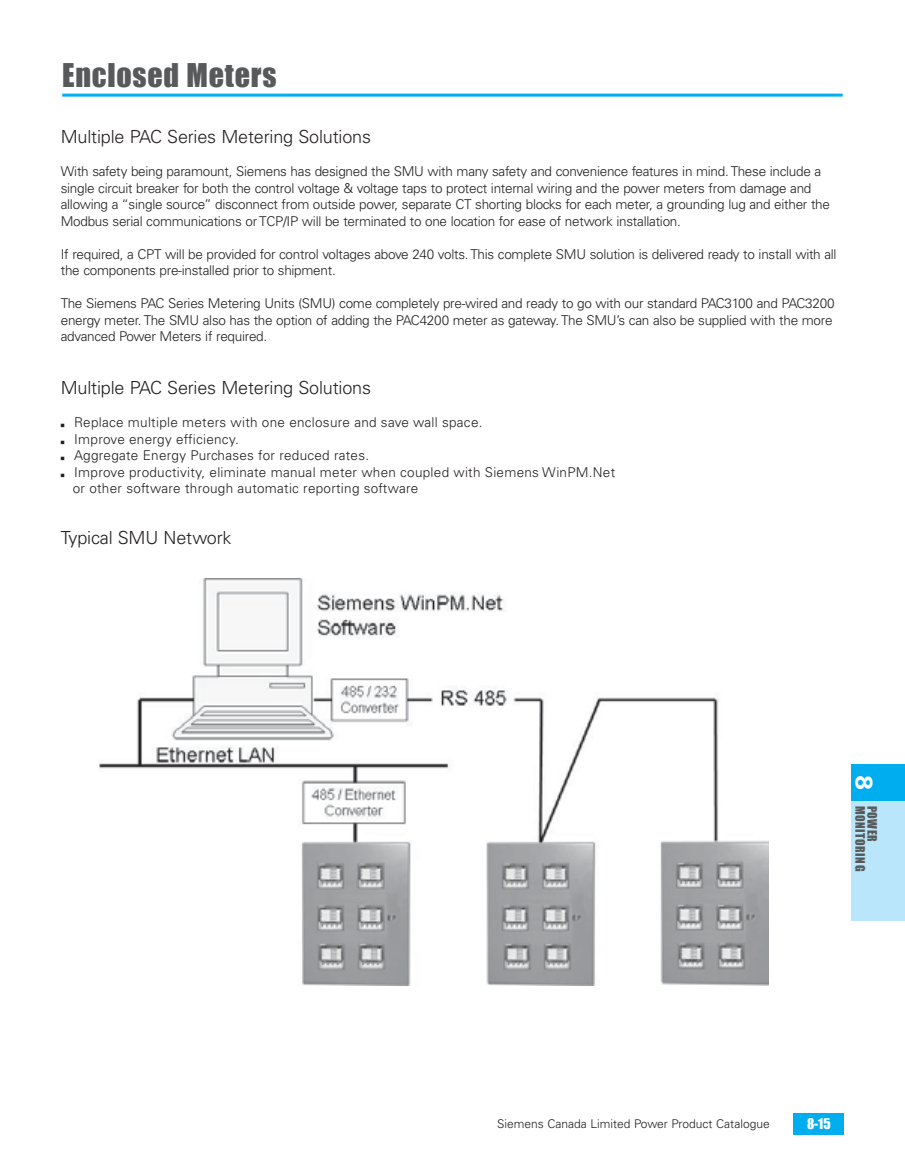
<style>
.page{position:relative;width:905px;height:1175px;background:#fff}
.page>*{position:absolute;margin:0;border:0;box-sizing:border-box;transform-origin:0 0}
.t1{font:30px "Impact";letter-spacing:.025em;color:#58595b}
.t2{font:300 18px "Univers LT Std";letter-spacing:-.01em;color:#231f20}
.t3{font:300 13.5px/16.5px "Univers LT Std";letter-spacing:-.02em;color:#231f20}
.t4{font:300 13.5px "Univers LT Std";letter-spacing:.02em;color:#231f20}
.t5{font:13.5px "Impact";color:#fff}
.t6{font:300 12px "Univers LT Std";color:#231f20}
.t7{font:12px "Impact";letter-spacing:.05em;color:#58595b}
.s1{font-family:"Universal Newswith Comm Pi";font-weight:400}
.s2{font-family:"Siemens Sans";font-weight:900;font-size:24px;color:#fff}
</style>
<div class="page">
<div style="left:793px;top:1113px;width:51px;height:21px;background:#00aeef"></div>
<div style="left:850px;top:800px;width:54px;height:121px;background:#b9e6fa"></div>
<div style="left:850px;top:764px;width:54px;height:36px;background:#00aeef"></div>
<hr style="left:62px;top:94px;width:780px;height:3px;background:#00aeef">
<img style="left:99px;top:578px;width:670px;height:407px">
<h1 class="t1" style="left:62px;top:52px;width:216px">Enclosed Meters</h1>
<h2 class="t2" style="left:61px;top:126px;width:312px">Multiple PAC Series Metering Solutions</h2>
<p class="t3" style="left:61px;top:163px;width:770px">With safety being paramount, Siemens has designed the SMU with many safety and convenience features in mind. These include a single circuit breaker for both the control voltage &amp; voltage taps to protect internal wiring and the power meters from damage and allowing a “single source” disconnect from outside power, separate CT shorting blocks for each meter, a grounding lug and either the Modbus serial communications or TCP/IP will be terminated to one location for ease of network installation.</p>
<p class="t3" style="left:61px;top:246px;width:777px">If required, a CPT will be provided for control voltages above 240 volts. This complete SMU solution is delivered ready to install with all the components pre-installed prior to shipment.</p>
<p class="t3" style="left:61px;top:295px;width:775px">The Siemens PAC Series Metering Units (SMU) come completely pre-wired and ready to go with our standard PAC3100 and PAC3200 energy meter. The SMU also has the option of adding the PAC4200 meter as gateway. The SMU’s can also be supplied with the more advanced Power Meters if required.</p>
<h2 class="t2" style="left:61px;top:377px;width:312px">Multiple PAC Series Metering Solutions</h2>
<p class="t4" style="left:61px;top:414px;width:423px"><span class="s1">b</span> Replace multiple meters with one enclosure and save wall space.</p>
<p class="t4" style="left:61px;top:430px;width:179px"><span class="s1">b</span> Improve energy efficiency.</p>
<p class="t4" style="left:61px;top:447px;width:310px"><span class="s1">b</span> Aggregate Energy Purchases for reduced rates.</p>
<p class="t4" style="left:61px;top:463px;width:556px"><span class="s1">b</span> Improve productivity, eliminate manual meter when coupled with Siemens WinPM.Net</p>
<p class="t4" style="left:73px;top:480px;width:347px">or other software through automatic reporting software</p>
<h2 class="t2" style="left:61px;top:527px;width:172px">Typical SMU Network</h2>
<p class="t7" style="left:869px;top:774px;width:98px;rotate:90deg"><span class="s2">8</span> MONITORING</p>
<p class="t7" style="left:881px;top:805px;width:38px;rotate:90deg">POWER</p>
<p class="t6" style="left:497px;top:1116px;width:274px">Siemens Canada Limited Power Product Catalogue</p>
<p class="t5" style="left:807px;top:1113px;width:25px">8-15</p>
</div>
